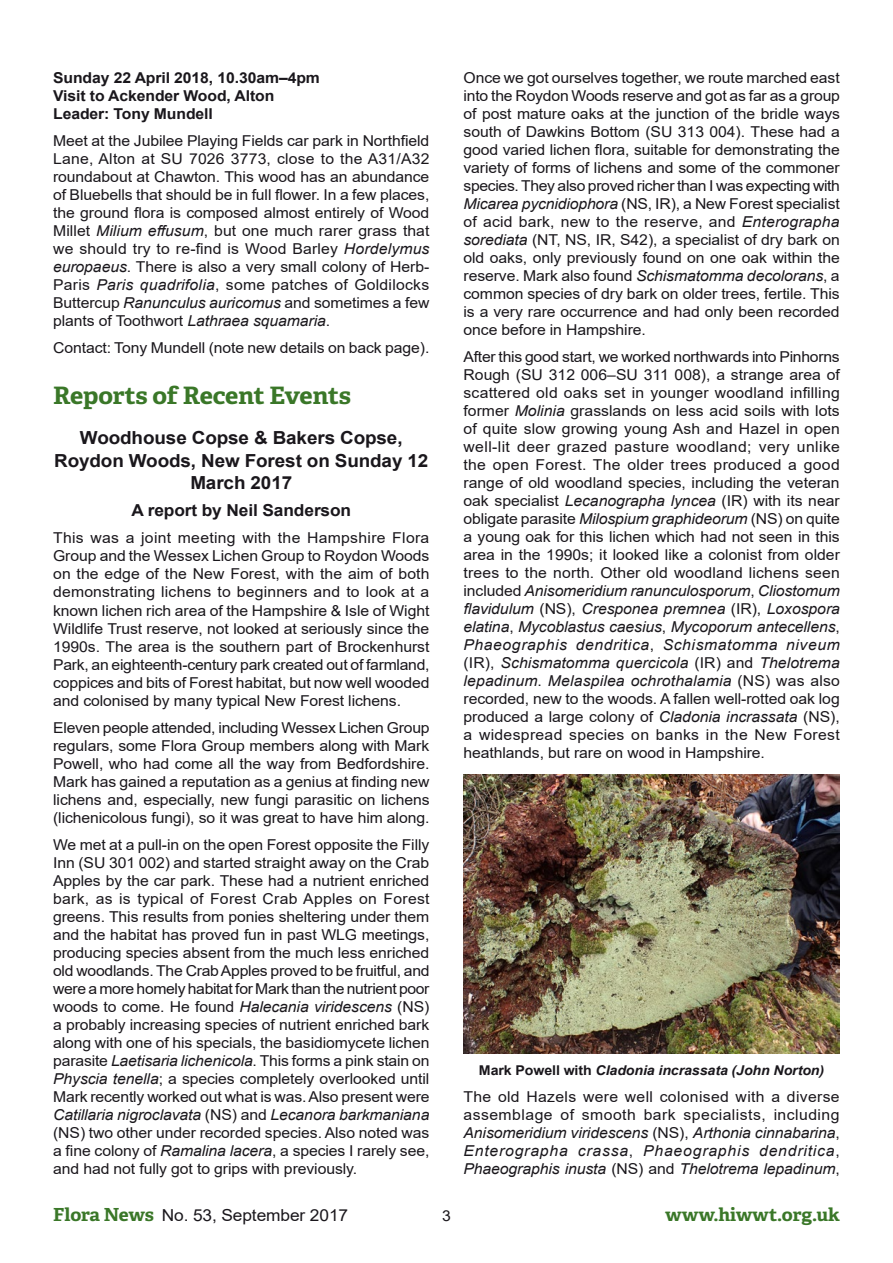
<style>
.page{position:relative;width:893px;height:1263px;background:#fff}
.page>*{position:absolute;margin:0;border:0;box-sizing:border-box;transform-origin:0 0}
.t1{font:700 24px "Adelle";letter-spacing:-.01em;color:#3a7728;scale:1.05 1}
.t2{font:700 18px/22.5px "Arial";letter-spacing:-.005em;color:#1a171c;text-align:center;scale:1.05 1}
.t3{font:700 18px "Adelle";letter-spacing:-.005em;color:#3a7728;scale:1.05 1}
.t4{font:16.5px "Arial";letter-spacing:-.005em;color:#1a171c;scale:1.05 1}
.t5{font:700 16.5px "Arial";letter-spacing:-.005em;color:#1a171c;scale:1.05 1}
.t6{font:15px/18px "Arial";letter-spacing:-.005em;color:#1a171c;text-align:justify;scale:1.05 1}
.t7{font:italic 15px/18px "Arial";letter-spacing:-.005em;color:#1a171c;text-align:justify;scale:1.05 1}
.t8{font:700 15px/18px "Arial";letter-spacing:-.005em;color:#1a171c;scale:1.05 1}
.t9{font:italic 700 13.5px "Arial";letter-spacing:-.005em;color:#1a171c;scale:1.05 1}
.s1{font-style:italic}
.s2{font-style:normal}
.s3{font-family:"Adelle";font-weight:700;font-size:18px;color:#3a7728}
</style>
<div class="page">
<img style="left:463px;top:774px;width:377px;height:279px">
<p class="t8" style="left:53px;top:69px;width:256px">Sunday 22 April 2018, 10.30am–4pm<br>Visit to Ackender Wood, Alton<br>Leader: Tony Mundell</p>
<p class="t6" style="left:53px;top:132px;width:360px">Meet at the Jubilee Playing Fields car park in Northfield Lane, Alton at SU 7026 3773, close to the A31/A32 roundabout at Chawton. This wood has an abundance of Bluebells that should be in full flower. In a few places, the ground flora is composed almost entirely of Wood Millet <span class="s1">Milium effusum</span>, but one much rarer grass that we should try to re-find is Wood Barley <span class="s1">Hordelymus europaeus</span>. There is also a very small colony of Herb-Paris <span class="s1">Paris quadrifolia</span>, some patches of Goldilocks Buttercup <span class="s1">Ranunculus auricomus</span> and sometimes a few plants of Toothwort <span class="s1">Lathraea squamaria</span>.</p>
<p class="t6" style="left:53px;top:339px;width:360px">Contact: Tony Mundell (note new details on back page).</p>
<h1 class="t1" style="left:53px;top:378px;width:285px">Reports of Recent Events</h1>
<p class="t2" style="left:54px;top:427px;width:358px">Woodhouse Copse &amp; Bakers Copse,<br>Roydon Woods, New Forest on Sunday 12<br>March 2017</p>
<p class="t5" style="left:131px;top:499px;width:211px">A report by Neil Sanderson</p>
<p class="t6" style="left:53px;top:529px;width:360px">This was a joint meeting with the Hampshire Flora Group and the Wessex Lichen Group to Roydon Woods on the edge of the New Forest, with the aim of both demonstrating lichens to beginners and to look at a known lichen rich area of the Hampshire &amp; Isle of Wight Wildlife Trust reserve, not looked at seriously since the 1990s. The area is the southern part of Brockenhurst Park, an eighteenth-century park created out of farmland, coppices and bits of Forest habitat, but now well wooded and colonised by many typical New Forest lichens.</p>
<p class="t6" style="left:53px;top:718px;width:360px">Eleven people attended, including Wessex Lichen Group regulars, some Flora Group members along with Mark Powell, who had come all the way from Bedfordshire.<br>Mark has gained a reputation as a genius at finding new lichens and, especially, new fungi parasitic on lichens (lichenicolous fungi), so it was great to have him along.</p>
<p class="t6" style="left:53px;top:835px;width:360px">We met at a pull-in on the open Forest opposite the Filly Inn (SU 301 002) and started straight away on the Crab Apples by the car park. These had a nutrient enriched bark, as is typical of Forest Crab Apples on Forest greens. This results from ponies sheltering under them and the habitat has proved fun in past WLG meetings, producing species absent from the much less enriched old woodlands. The Crab Apples proved to be fruitful, and were a more homely habitat for Mark than the nutrient poor woods to come. He found <span class="s1">Halecania viridescens</span> (NS) a probably increasing species of nutrient enriched bark along with one of his specials, the basidiomycete lichen parasite <span class="s1">Laetisaria lichenicola</span>. This forms a pink stain on <span class="s1">Physcia tenella</span>; a species completely overlooked until Mark recently worked out what is was. Also present were <span class="s1">Catillaria nigroclavata</span> (NS) and <span class="s1">Lecanora barkmaniana </span>(NS) two other under recorded species. Also noted was a fine colony of <span class="s1">Ramalina lacera</span>, a species I rarely see, and had not fully got to grips with previously.</p>
<p class="t6" style="left:464px;top:69px;width:360px">Once we got ourselves together, we route marched east into the Roydon Woods reserve and got as far as a group of post mature oaks at the junction of the bridle ways south of Dawkins Bottom (SU 313 004). These had a good varied lichen flora, suitable for demonstrating the variety of forms of lichens and some of the commoner species. They also proved richer than I was expecting with <span class="s1">Micarea pycnidiophora</span> (NS, IR), a New Forest specialist of acid bark, new to the reserve, and <span class="s1">Enterographa sorediata</span> (NT, NS, IR, S42), a specialist of dry bark on old oaks, only previously found on one oak within the reserve. Mark also found <span class="s1">Schismatomma decolorans</span>, a common species of dry bark on older trees, fertile. This is a very rare occurrence and had only been recorded once before in Hampshire.</p>
<p class="t6" style="left:464px;top:348px;width:360px">After this good start, we worked northwards into Pinhorns Rough (SU 312 006–SU 311 008), a strange area of scattered old oaks set in younger woodland infilling former <span class="s1">Molinia</span> grasslands on less acid soils with lots of quite slow growing young Ash and Hazel in open well-lit deer grazed pasture woodland; very unlike the open Forest. The older trees produced a good range of old woodland species, including the veteran oak specialist <span class="s1">Lecanographa lyncea</span> (IR) with its near obligate parasite <span class="s1">Milospium graphideorum</span> (NS) on quite a young oak for this lichen which had not seen in this area in the 1990s; it looked like a colonist from older trees to the north. Other old woodland lichens seen included <span class="s1">Anisomeridium ranunculosporum</span>, <span class="s1">Cliostomum flavidulum</span> (NS), <span class="s1">Cresponea premnea</span> (IR), <span class="s1">Loxospora elatina</span>, <span class="s1">Mycoblastus caesius</span>, <span class="s1">Mycoporum antecellens</span>, <span class="s1">Phaeographis dendritica</span>, <span class="s1">Schismatomma niveum </span>(IR), <span class="s1">Schismatomma quercicola</span> (IR) and <span class="s1">Thelotrema lepadinum</span>. <span class="s1">Melaspilea ochrothalamia</span> (NS) was also recorded, new to the woods. A fallen well-rotted oak log produced a large colony of <span class="s1">Cladonia incrassata</span> (NS), a widespread species on banks in the New Forest heathlands, but rare on wood in Hampshire.</p>
<p class="t9" style="left:479px;top:1061px;width:330px"><span class="s2">Mark Powell with</span> Cladonia incrassata (John Norton)</p>
<p class="t7" style="left:463px;top:1087px;width:360px"><span class="s2">The old Hazels were well colonised with a diverse assemblage of smooth bark specialists, including </span>Anisomeridium viridescens <span class="s2">(NS),</span> Arthonia cinnabarina<span class="s2">, </span>Enterographa crassa<span class="s2">,</span> Phaeographis dendritica<span class="s2">, </span>Phaeographis inusta <span class="s2">(NS) and</span> Thelotrema lepadinum<span class="s2">,</span></p>
<p class="t4" style="left:53px;top:1204px;width:282px"><span class="s3">Flora News</span> No. 53, September 2017</p>
<p class="t6" style="left:442px;top:1207px;width:10px">3</p>
<p class="t3" style="left:665px;top:1202px;width:168px">www.hiwwt.org.uk</p>
</div>
